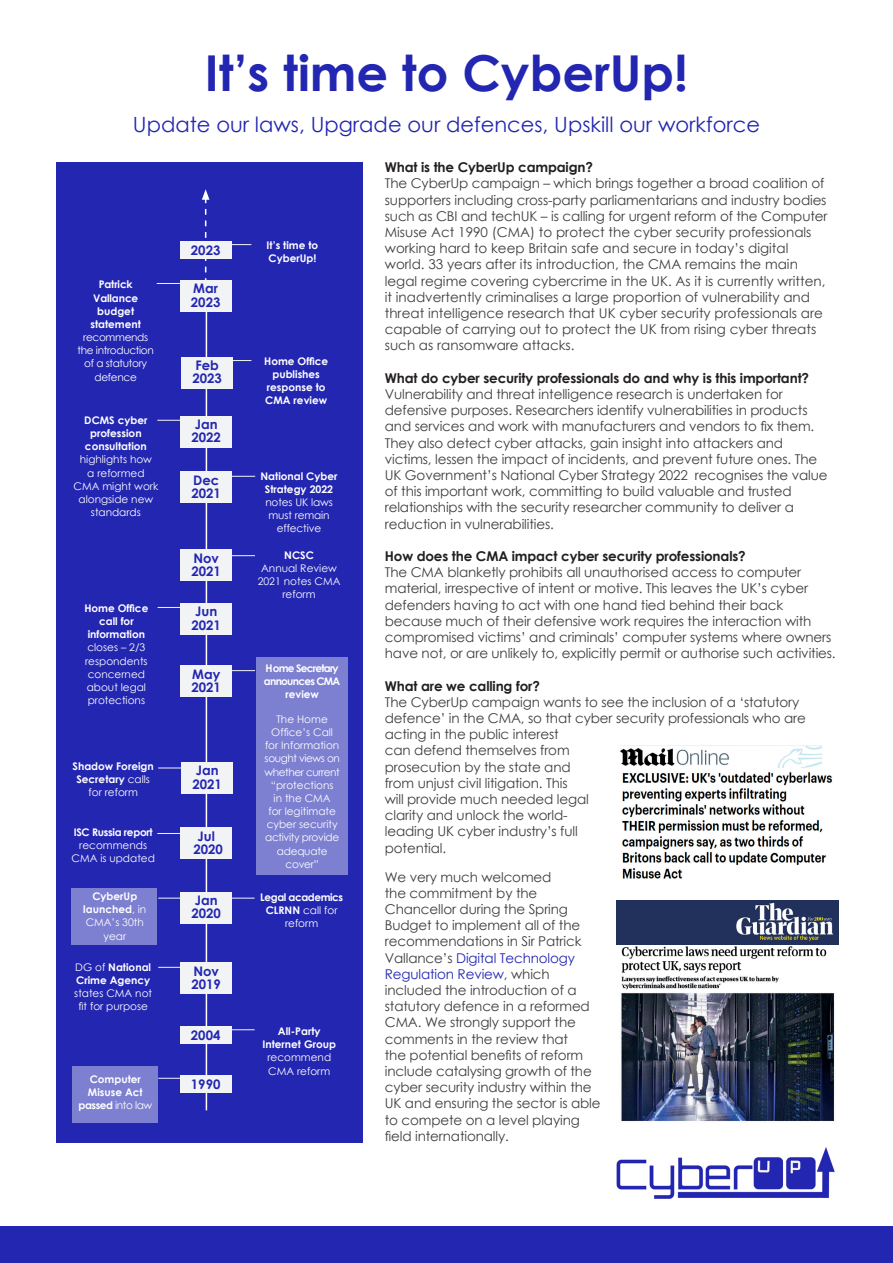
<style>
.page{position:relative;width:893px;height:1263px;background:#fff}
.page>*{position:absolute;margin:0;border:0;box-sizing:border-box;transform-origin:0 0}
.t1{font:700 49.5px "Century Gothic";color:#2326b1}
.t2{font:21px "Century Gothic";color:#2326b1}
.t3{font:13.5px/16.2px "Century Gothic";letter-spacing:-.01em;color:#3e3e3f}
.t4{font:700 13.2px/13.2px "Century Gothic";color:#2326b1}
.t5{font:10.5px/13.2px "Century Gothic";color:#fff;text-align:center}
.t6{font:700 10.5px/13.2px "Century Gothic";color:#fff;text-align:center}
.t7{font:10.5px/13.2px "Century Gothic";letter-spacing:-.03em;color:#fff;text-align:center}
.t8{font:700 10.5px/13.2px "Century Gothic";letter-spacing:-.04em;color:#fff;text-align:center}
.t9{font:700 10.5px/13.2px "Century Gothic";letter-spacing:-.07em;color:#fff;text-align:center}
.s1{font-weight:700}
.s2{font-weight:400}
.s3{font-weight:700;color:#231f20}
.s4{color:#2326b1}
</style>
<div class="page">
<div style="left:56px;top:162px;width:307px;height:981px;background:#2326b1"></div>
<div style="left:256px;top:657px;width:92px;height:218px;background:#7d7fd1"></div>
<div style="left:71px;top:888px;width:86px;height:56px;background:#7d7fd1"></div>
<hr style="left:206px;top:308px;width:1px;height:802px;background:#fff">
<img style="left:617px;top:1147px;width:218px;height:52px">
<div style="left:0;top:1226px;width:893px;height:37px;background:#2326b1"></div>
<div style="left:180px;top:1075px;width:51px;height:18px;background:#f2f3f4"></div>
<div style="left:180px;top:1026px;width:51px;height:18px;background:#f2f3f4"></div>
<div style="left:180px;top:963px;width:52px;height:31px;background:#f2f3f4"></div>
<div style="left:180px;top:892px;width:52px;height:31px;background:#f2f3f4"></div>
<div style="left:180px;top:828px;width:52px;height:31px;background:#f2f3f4"></div>
<div style="left:181px;top:762px;width:52px;height:31px;background:#f2f3f4"></div>
<div style="left:180px;top:666px;width:52px;height:31px;background:#f2f3f4"></div>
<div style="left:180px;top:603px;width:52px;height:32px;background:#f2f3f4"></div>
<div style="left:180px;top:550px;width:52px;height:31px;background:#f2f3f4"></div>
<div style="left:180px;top:472px;width:52px;height:31px;background:#f2f3f4"></div>
<svg style="left:202px;top:189px;width:7px;height:91px"></svg>
<div style="left:180px;top:241px;width:51px;height:17px;background:#f2f3f4"></div>
<img style="left:620px;top:745px;width:213px;height:134px">
<div style="left:180px;top:416px;width:52px;height:31px;background:#f2f3f4"></div>
<svg style="left:157px;top:420px;width:23px;height:1px"></svg>
<svg style="left:232px;top:476px;width:23px;height:1px"></svg>
<svg style="left:158px;top:607px;width:22px;height:1px"></svg>
<svg style="left:232px;top:670px;width:23px;height:1px"></svg>
<svg style="left:158px;top:768px;width:23px;height:1px"></svg>
<svg style="left:157px;top:833px;width:23px;height:1px"></svg>
<svg style="left:232px;top:898px;width:23px;height:1px"></svg>
<svg style="left:158px;top:898px;width:22px;height:1px"></svg>
<svg style="left:158px;top:967px;width:22px;height:1px"></svg>
<svg style="left:231px;top:1029px;width:24px;height:1px"></svg>
<svg style="left:158px;top:1078px;width:22px;height:1px"></svg>
<svg style="left:232px;top:555px;width:23px;height:1px"></svg>
<svg style="left:231px;top:244px;width:20px;height:1px"></svg>
<div style="left:72px;top:1066px;width:86px;height:56px;background:#7d7fd1"></div>
<img style="left:616px;top:901px;width:222px;height:72px">
<img style="left:621px;top:976px;width:214px;height:146px">
<div style="left:180px;top:280px;width:51px;height:32px;background:#f2f3f4"></div>
<svg style="left:157px;top:283px;width:23px;height:1px"></svg>
<div style="left:181px;top:357px;width:52px;height:31px;background:#f2f3f4"></div>
<svg style="left:233px;top:360px;width:18px;height:1px"></svg>
<p class="t1" style="left:205px;top:42px;width:485px">It’s time to CyberUp!</p>
<p class="t2" style="left:133px;top:109px;width:629px">Update our laws, Upgrade our defences, Upskill our workforce</p>
<p class="t7" style="left:78px;top:278px;width:78px"><span class="s1">Patrick<br>Vallance budget statement </span>recommends the introduction of a statutory defence</p>
<p class="t5" style="left:74px;top:413px;width:86px"><span class="s1">DCMS cyber profession consultation </span>highlights how<br>a reformed<br>CMA might work alongside new standards</p>
<p class="t5" style="left:84px;top:601px;width:66px"><span class="s1">Home Office call for information </span>closes – 2/3 respondents concerned about legal protections</p>
<p class="t6" style="left:73px;top:759px;width:83px">Shadow Foreign<br>Secretary <span class="s2">calls for reform</span></p>
<p class="t5" style="left:71px;top:825px;width:85px"><span class="s1">ISC Russia report </span>recommends<br>CMA is updated</p>
<p class="t4" style="left:191px;top:243px;width:31px">2023</p>
<p class="t4" style="left:191px;top:282px;width:31px">Mar<br>2023</p>
<p class="t4" style="left:192px;top:358px;width:31px">Feb<br>2023</p>
<p class="t4" style="left:191px;top:417px;width:31px">Jan<br>2022</p>
<p class="t4" style="left:191px;top:473px;width:31px">Dec<br>2021</p>
<p class="t4" style="left:191px;top:551px;width:31px">Nov<br>2021</p>
<p class="t4" style="left:191px;top:605px;width:31px">Jun<br>2021</p>
<p class="t4" style="left:191px;top:667px;width:31px">May<br>2021</p>
<p class="t4" style="left:192px;top:764px;width:31px">Jan<br>2021</p>
<p class="t4" style="left:193px;top:829px;width:31px;text-align:center">Jul<br>2020</p>
<p class="t6" style="left:267px;top:238px;width:53px;text-align:left">It’s time to<br>CyberUp!</p>
<p class="t6" style="left:264px;top:354px;width:66px">Home Office publishes response to<br>CMA review</p>
<p class="t5" style="left:261px;top:469px;width:79px"><span class="s1">National Cyber<br>Strategy 2022 </span>notes UK laws must remain effective</p>
<p class="t5" style="left:258px;top:548px;width:84px"><span class="s1">NCSC<br></span>Annual Review<br>2021 notes CMA reform</p>
<p class="t9" style="left:264px;top:661px;width:78px">Home Secretary announces CMA review</p>
<p class="t5" style="left:264px;top:712px;width:77px">The Home<br>Office’s Call for Information sought views on whether current “protections<br>in the CMA<br>for legitimate cyber security activity provide adequate cover”</p>
<p class="t5" style="left:83px;top:889px;width:65px"><span class="s1">CyberUp launched</span>, in<br>CMA’s 30th year</p>
<p class="t8" style="left:260px;top:890px;width:85px">Legal academics<br>CLRNN <span class="s2">call for reform</span></p>
<p class="t4" style="left:191px;top:893px;width:31px">Jan<br>2020</p>
<p class="t5" style="left:74px;top:960px;width:79px">DG of <span class="s1">National<br>Crime Agency </span>states CMA not fit for purpose</p>
<p class="t6" style="left:79px;top:1072px;width:75px">Computer<br>Misuse Act passed <span class="s2">into law</span></p>
<p class="t4" style="left:191px;top:964px;width:31px">Nov<br>2019</p>
<p class="t4" style="left:191px;top:1028px;width:31px">2004</p>
<p class="t4" style="left:191px;top:1077px;width:31px">1990</p>
<p class="t6" style="left:262px;top:1024px;width:75px">All-Party<br>Internet Group <span class="s2">recommend<br>CMA reform</span></p>
<p class="t3" style="left:385px;top:159px;width:444px"><span class="s3">What is the CyberUp campaign?<br></span>The CyberUp campaign – which brings together a broad coalition of supporters including cross-party parliamentarians and industry bodies such as CBI and techUK – is calling for urgent reform of the Computer Misuse Act 1990 (CMA) to protect the cyber security professionals working hard to keep Britain safe and secure in today’s digital world. 33 years after its introduction, the CMA remains the main legal regime covering cybercrime in the UK. As it is currently written, it inadvertently criminalises a large proportion of vulnerability and threat intelligence research that UK cyber security professionals are capable of carrying out to protect the UK from rising cyber threats such as ransomware attacks.</p>
<p class="t3" style="left:385px;top:370px;width:444px"><span class="s3">What do cyber security professionals do and why is this important?<br></span>Vulnerability and threat intelligence research is undertaken for defensive purposes. Researchers identify vulnerabilities in products and services and work with manufacturers and vendors to fix them.<br>They also detect cyber attacks, gain insight into attackers and victims, lessen the impact of incidents, and prevent future ones. The UK Government’s National Cyber Strategy 2022 recognises the value of this important work, committing to build valuable and trusted relationships with the security researcher community to deliver a reduction in vulnerabilities.</p>
<p class="t3" style="left:385px;top:548px;width:452px"><span class="s3">How does the CMA impact cyber security professionals?<br></span>The CMA blanketly prohibits all unauthorised access to computer material, irrespective of intent or motive. This leaves the UK’s cyber defenders having to act with one hand tied behind their back because much of their defensive work requires the interaction with compromised victims’ and criminals’ computer systems where owners have not, or are unlikely to, explicitly permit or authorise such activities.</p>
<p class="t3" style="left:385px;top:677px;width:423px"><span class="s3">What are we calling for?<br></span>The CyberUp campaign wants to see the inclusion of a ‘statutory defence’ in the CMA, so that cyber security professionals who are acting in the public interest<br>can defend themselves from<br>prosecution by the state and<br>from unjust civil litigation. This<br>will provide much needed legal<br>clarity and unlock the world-<br>leading UK cyber industry’s full<br>potential.</p>
<p class="t3" style="left:385px;top:868px;width:217px">We very much welcomed<br>the commitment by the<br>Chancellor during the Spring<br>Budget to implement all of the recommendations in Sir Patrick<br>Vallance’s <span class="s4">Digital Technology<br>Regulation Review</span>, which included the introduction of a statutory defence in a reformed<br>CMA. We strongly support the comments in the review that<br>the potential benefits of reform include catalysing growth of the cyber security industry within the<br>UK and ensuring the sector is able to compete on a level playing field internationally.</p>
</div>
